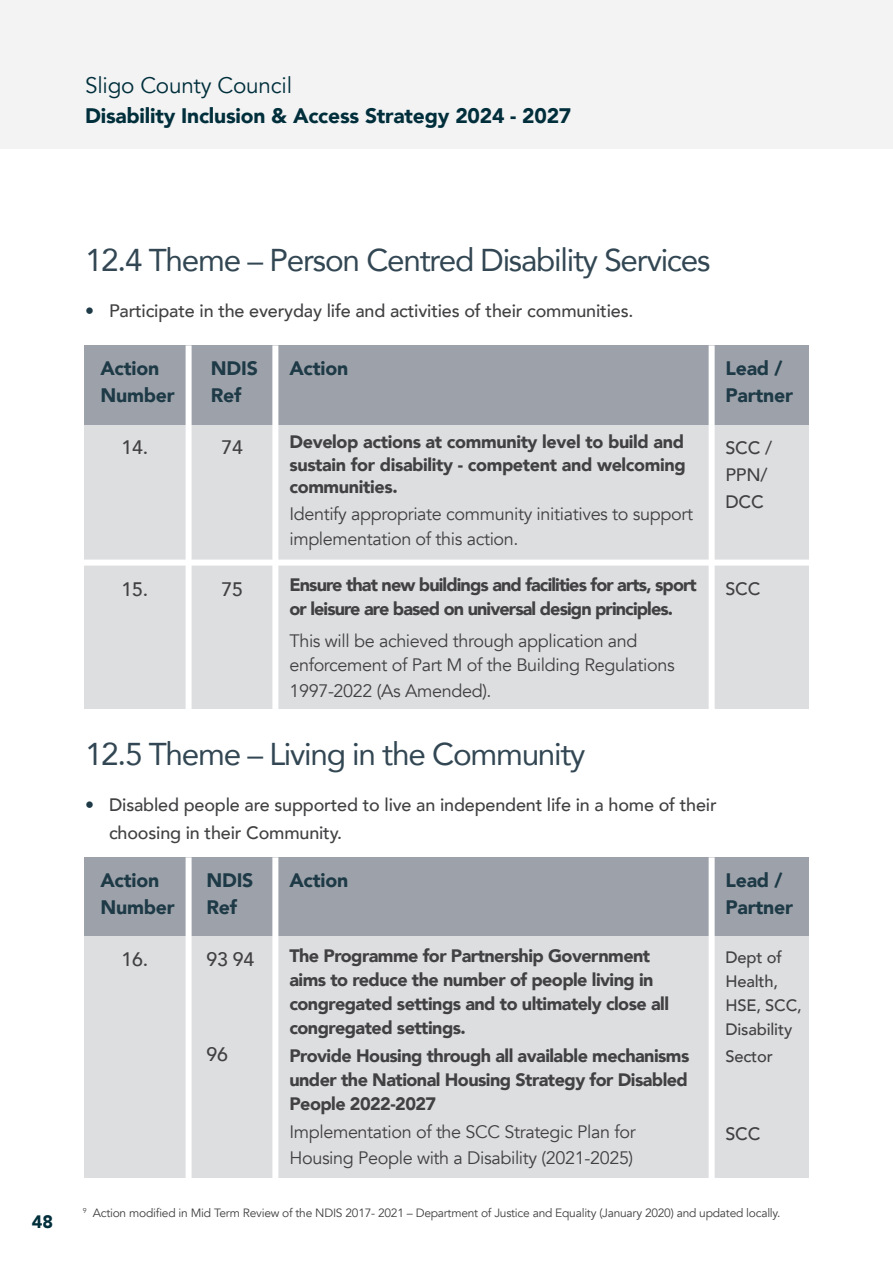
<style>
.page{position:relative;width:893px;height:1263px;background:#fff}
.page>*{position:absolute;margin:0;border:0;box-sizing:border-box;transform-origin:0 0}
.t1{font:31.5px "Avenir";letter-spacing:-.04em;color:#324753}
.t2{font:22.5px "Avenir";letter-spacing:-.01em;color:#002f3b}
.t3{font:900 21px "Avenir";letter-spacing:-.01em;color:#002f3b}
.t4{font:900 19.5px/27px "Avenir";letter-spacing:-.01em;color:#1e3a47}
.t5{font:500 19.5px "Avenir";letter-spacing:-.01em;color:#414042}
.t6{font:900 18px/24px "Avenir";letter-spacing:-.03em;color:#414042;text-align:justify}
.t7{font:18px/25.5px "Avenir";letter-spacing:-.02em;color:#414042}
.t8{font:500 18px/27px "Avenir";letter-spacing:-.01em;color:#414042}
.t9{font:900 18px/24px "Avenir";letter-spacing:-.05em;color:#414042}
.t10{font:900 18px "Avenir";color:#002f3b}
.t11{font:500 16.5px/24px "Avenir";letter-spacing:-.01em;color:#414042}
.t12{font:12px "Avenir";letter-spacing:-.02em;color:#414042}
.s1{color:#1e3a47}
</style>
<div class="page">
<div style="left:0;top:0;width:893px;height:149px;background:#f3f3f4"></div>
<div style="left:84px;top:345px;width:724px;height:79px;background:#9da2aa"></div>
<div style="left:84px;top:857px;width:724px;height:79px;background:#9da2aa"></div>
<div style="left:84px;top:424px;width:724px;height:284px;background:#dddee0"></div>
<div style="left:84px;top:936px;width:724px;height:242px;background:#dddee0"></div>
<div style="left:186px;top:345px;width:6px;height:369px;background:#fff"></div>
<div style="left:186px;top:857px;width:6px;height:323px;background:#fff"></div>
<div style="left:272px;top:345px;width:6px;height:369px;background:#fff"></div>
<div style="left:272px;top:857px;width:6px;height:325px;background:#fff"></div>
<div style="left:709px;top:345px;width:6px;height:369px;background:#fff"></div>
<div style="left:709px;top:857px;width:6px;height:325px;background:#fff"></div>
<div style="left:77px;top:560px;width:748px;height:6px;background:#fff"></div>
<p class="t2" style="left:85px;top:72px;width:208px">Sligo County Council</p>
<p class="t3" style="left:85px;top:98px;width:488px">Disability Inclusion &amp; Access Strategy 2024 - 2027</p>
<p class="t10" style="left:32px;top:1206px;width:23px">48</p>
<h1 class="t1" style="left:85px;top:235px;width:627px">12.4 Theme – Person Centred Disability Services</h1>
<p class="t8" style="left:85px;top:296px;width:550px"><span class="s1">•</span> Participate in the everyday life and activities of their communities.</p>
<p class="t4" style="left:100px;top:354px;width:76px">Action<br>Number</p>
<p class="t5" style="left:121px;top:430px;width:28px">14.</p>
<p class="t5" style="left:121px;top:572px;width:28px">15.</p>
<p class="t4" style="left:211px;top:354px;width:49px">NDIS<br>Ref</p>
<p class="t5" style="left:221px;top:430px;width:23px">74</p>
<p class="t5" style="left:221px;top:572px;width:23px">75</p>
<p class="t4" style="left:289px;top:354px;width:60px">Action</p>
<p class="t6" style="left:289px;top:430px;width:398px;line-height:22.5px">Develop actions at community level to build and sustain for disability - competent and welcoming communities.</p>
<p class="t7" style="left:289px;top:501px;width:405px">Identify appropriate community initiatives to support implementation of this action.</p>
<p class="t9" style="left:289px;top:572px;width:409px">Ensure that new buildings and facilities for arts, sport or leisure are based on universal design principles.</p>
<p class="t7" style="left:289px;top:629px;width:387px;line-height:24.8px">This will be achieved through application and enforcement of Part M of the Building Regulations<br>1997-2022 (As Amended).</p>
<p class="t4" style="left:725px;top:354px;width:69px">Lead /<br>Partner</p>
<p class="t8" style="left:725px;top:433px;width:48px">SCC /<br>PPN/<br>DCC</p>
<p class="t8" style="left:725px;top:574px;width:36px">SCC</p>
<h1 class="t1" style="left:85px;top:729px;width:502px">12.5 Theme – Living in the Community</h1>
<p class="t8" style="left:109px;top:789px;width:609px;line-height:28.5px;text-indent:-24px"><span class="s1">•</span> Disabled people are supported to live an independent life in a home of their choosing in their Community.</p>
<p class="t4" style="left:100px;top:866px;width:76px">Action<br>Number</p>
<p class="t5" style="left:121px;top:942px;width:28px">16.</p>
<p class="t4" style="left:206px;top:866px;width:49px">NDIS<br>Ref</p>
<p class="t5" style="left:206px;top:942px;width:50px">93 94</p>
<p class="t5" style="left:206px;top:1037px;width:23px">96</p>
<p class="t4" style="left:289px;top:866px;width:60px">Action</p>
<p class="t6" style="left:289px;top:943px;width:381px;text-align:left">The Programme for Partnership Government aims to reduce the number of people living in congregated settings and to ultimately close all congregated settings.</p>
<p class="t6" style="left:289px;top:1043px;width:401px">Provide Housing through all available mechanisms under the National Housing Strategy for Disabled People 2022-2027</p>
<p class="t7" style="left:289px;top:1119px;width:348px">Implementation of the SCC Strategic Plan for<br>Housing People with a Disability (2021-2025)</p>
<p class="t4" style="left:725px;top:866px;width:69px">Lead /<br>Partner</p>
<p class="t11" style="left:725px;top:944px;width:78px">Dept of<br>Health,<br>HSE, SCC,<br>Disability</p>
<p class="t11" style="left:725px;top:1043px;width:49px">Sector</p>
<p class="t8" style="left:725px;top:1119px;width:36px">SCC</p>
<p class="t12" style="left:83px;top:1206px;width:699px"><sup>9</sup> Action modified in Mid Term Review of the NDIS 2017- 2021 – Department of Justice and Equality (January 2020) and updated locally.</p>
</div>
